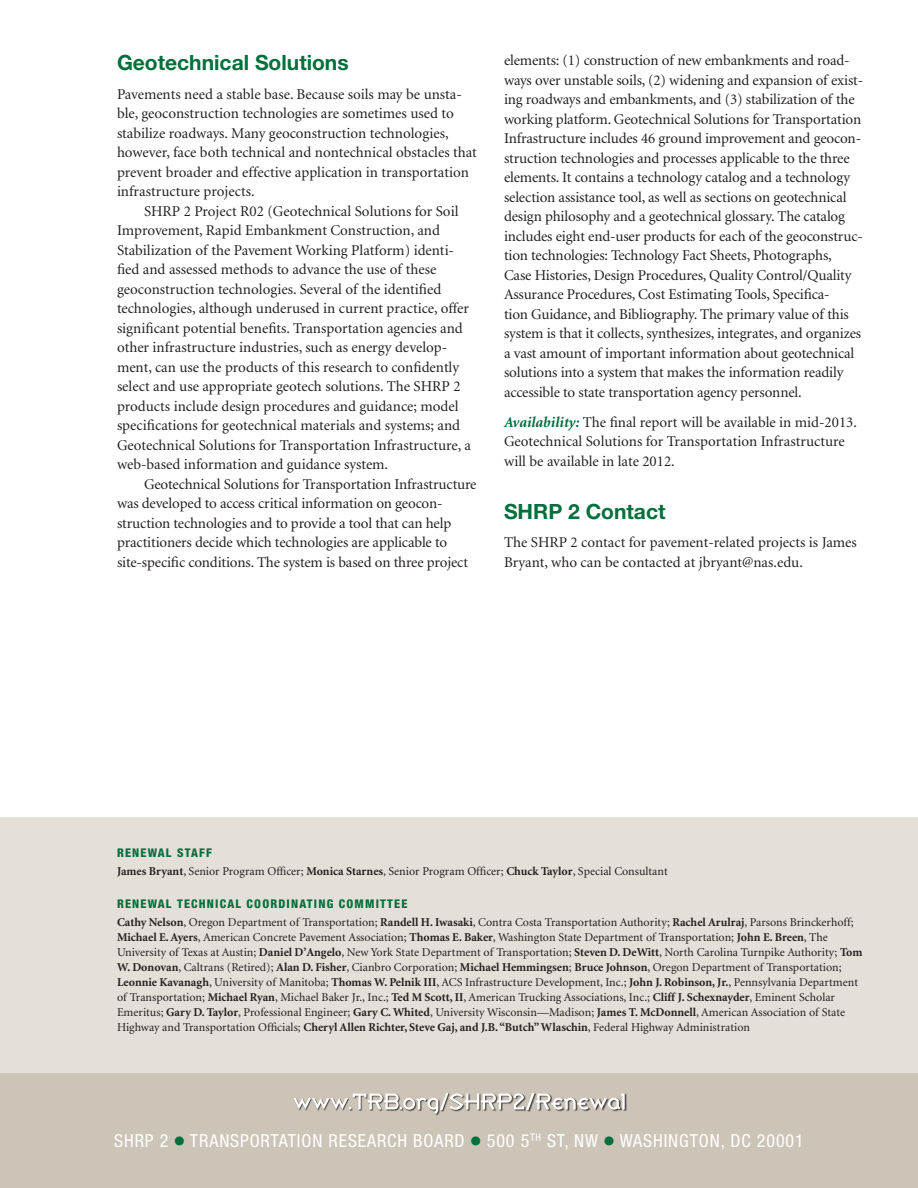
<style>
.page{position:relative;width:918px;height:1188px;background:#fff}
.page>*{position:absolute;margin:0;border:0;box-sizing:border-box;transform-origin:0 0}
.t1{font:700 21px "Helvetica Neue";color:#006f3c}
.t2{font:condensed 18px "Helvetica Neue";letter-spacing:.05em;color:#fff}
.t3{font:15px/19.5px "Minion";letter-spacing:-.005em;color:#231f20}
.t4{font:12px/15px "Minion";color:#231f20}
.t5{font:800 condensed 12px "Helvetica Neue";letter-spacing:.1em;color:#006f3c}
.s1{font-weight:700;font-style:italic;color:#006f3c}
.s2{font-weight:700}
.s3{font-family:"Universal Newswith Comm Pi";font-stretch:normal;color:#006f3c}
</style>
<div class="page">
<div style="left:0;top:818px;width:918px;height:255px;background:#e4dfd8"></div>
<div style="left:0;top:1073px;width:918px;height:115px;background:#cdc4b8"></div>
<svg style="left:293px;top:1093px;width:332px;height:21px"></svg>
<h1 class="t1" style="left:117px;top:50px;width:233px">Geotechnical Solutions</h1>
<p class="t3" style="left:117px;top:85px;width:361px">Pavements need a stable base. Because soils may be unsta&shy;ble, geoconstruction technologies are sometimes used to stabilize roadways. Many geoconstruction technologies, however, face both technical and nontechnical obstacles that prevent broader and effective application in transportation infrastructure projects.</p>
<p class="t3" style="left:117px;top:202px;width:355px;text-indent:27px">SHRP 2 Project R02 (Geotechnical Solutions for Soil Improvement, Rapid Embankment Construction, and Stabilization of the Pavement Working Platform) identi&shy;fied and assessed methods to advance the use of these geoconstruction technologies. Several of the identified technologies, although underused in current practice, offer significant potential benefits. Transportation agencies and other infrastructure industries, such as energy develop&shy;ment, can use the products of this research to confidently select and use appropriate geotech solutions. The SHRP 2 products include design procedures and guidance; model specifications for geotechnical materials and systems; and Geotechnical Solutions for Transportation Infrastructure, a web-based information and guidance system.</p>
<p class="t3" style="left:117px;top:475px;width:361px;text-indent:27px">Geotechnical Solutions for Transportation Infrastructure was developed to access critical information on geocon&shy;struction technologies and to provide a tool that can help practitioners decide which technologies are applicable to site-specific conditions. The system is based on three project</p>
<p class="t3" style="left:504px;top:51px;width:361px">elements: (1) construction of new embankments and road&shy;ways over unstable soils, (2) widening and expansion of exist&shy;ing roadways and embankments, and (3) stabilization of the working platform. Geotechnical Solutions for Transportation Infrastructure includes 46 ground improvement and geocon&shy;struction technologies and processes applicable to the three elements. It contains a technology catalog and a technology selection assistance tool, as well as sections on geotechnical design philosophy and a geotechnical glossary. The catalog includes eight end-user products for each of the geoconstruc&shy;tion technologies: Technology Fact Sheets, Photographs,<br>Case Histories, Design Procedures, Quality Control/Quality Assurance Procedures, Cost Estimating Tools, Specifica-<br>tion Guidance, and Bibliography. The primary value of this system is that it collects, synthesizes, integrates, and organizes a vast amount of important information about geotechnical solutions into a system that makes the information readily accessible to state transportation agency personnel.</p>
<p class="t3" style="left:504px;top:413px;width:355px"><span class="s1">Availability:</span> The final report will be available in mid-2013.<br>Geotechnical Solutions for Transportation Infrastructure will be available in late 2012.</p>
<h1 class="t1" style="left:504px;top:498px;width:163px">SHRP 2 Contact</h1>
<p class="t3" style="left:504px;top:533px;width:354px">The SHRP 2 contact for pavement-related projects is James<br>Bryant, who can be contacted at jbryant@nas.edu.</p>
<p class="t5" style="left:117px;top:845px;width:96px">RENEWAL STAFF</p>
<p class="t4" style="left:117px;top:864px;width:552px"><span class="s2">James Bryant</span>, Senior Program Officer; <span class="s2">Monica Starnes</span>, Senior Program Officer; <span class="s2">Chuck Taylor</span>, Special Consultant</p>
<p class="t5" style="left:117px;top:896px;width:292px">RENEWAL TECHNICAL COORDINATING COMMITTEE</p>
<p class="t4" style="left:117px;top:915px;width:747px"><span class="s2">Cathy Nelson</span>, Oregon Department of Transportation; <span class="s2">Randell H. Iwasaki</span>, Contra Costa Transportation Authority; <span class="s2">Rachel Arulraj</span>, Parsons Brinckerhoff; <span class="s2">Michael E. Ayers</span>, American Concrete Pavement Association; <span class="s2">Thomas E. Baker</span>, Washington State Department of Transportation; <span class="s2">John E. Breen</span>, The University of Texas at Austin; <span class="s2">Daniel D’Angelo</span>, New York State Department of Transportation; <span class="s2">Steven D. DeWitt</span>, North Carolina Turnpike Authority; <span class="s2">Tom W. Donovan</span>, Caltrans (Retired); <span class="s2">Alan D. Fisher</span>, Cianbro Corporation; <span class="s2">Michael Hemmingsen</span>; <span class="s2">Bruce Johnson</span>, Oregon Department of Transportation; <span class="s2">Leonnie Kavanagh</span>, University of Manitoba; <span class="s2">Thomas W. Pelnik III</span>, ACS Infrastructure Development, Inc.; <span class="s2">John J. Robinson, Jr.</span>, Pennsylvania Department of Transportation; <span class="s2">Michael Ryan</span>, Michael Baker Jr., Inc.; <span class="s2">Ted M Scott, II</span>, American Trucking Associations, Inc.; <span class="s2">Cliff J. Schexnayder</span>, Eminent Scholar Emeritus; <span class="s2">Gary D. Taylor</span>, Professional Engineer; <span class="s2">Gary C. Whited</span>, University Wisconsin—Madison; <span class="s2">James T. McDonnell</span>, American Association of State Highway and Transportation Officials; <span class="s2">Cheryl Allen Richter, Steve Gaj, and J.B. “Butch” Wlaschin</span>, Federal Highway Administration</p>
<p class="t2" style="left:114px;top:1130px;width:155px">SHRP 2 <span class="s3">c</span> TRANSPORTATI</p>
<p class="t2" style="left:301px;top:1130px;width:77px">ON RESEARCH</p>
<p class="t2" style="left:413px;top:1130px;width:230px">BOARD <span class="s3">c</span> 500 5<sup>TH</sup> ST, NW <span class="s3">c</span> WASHI</p>
<p class="t2" style="left:668px;top:1130px;width:137px">NGTON, DC 20001</p>
</div>
